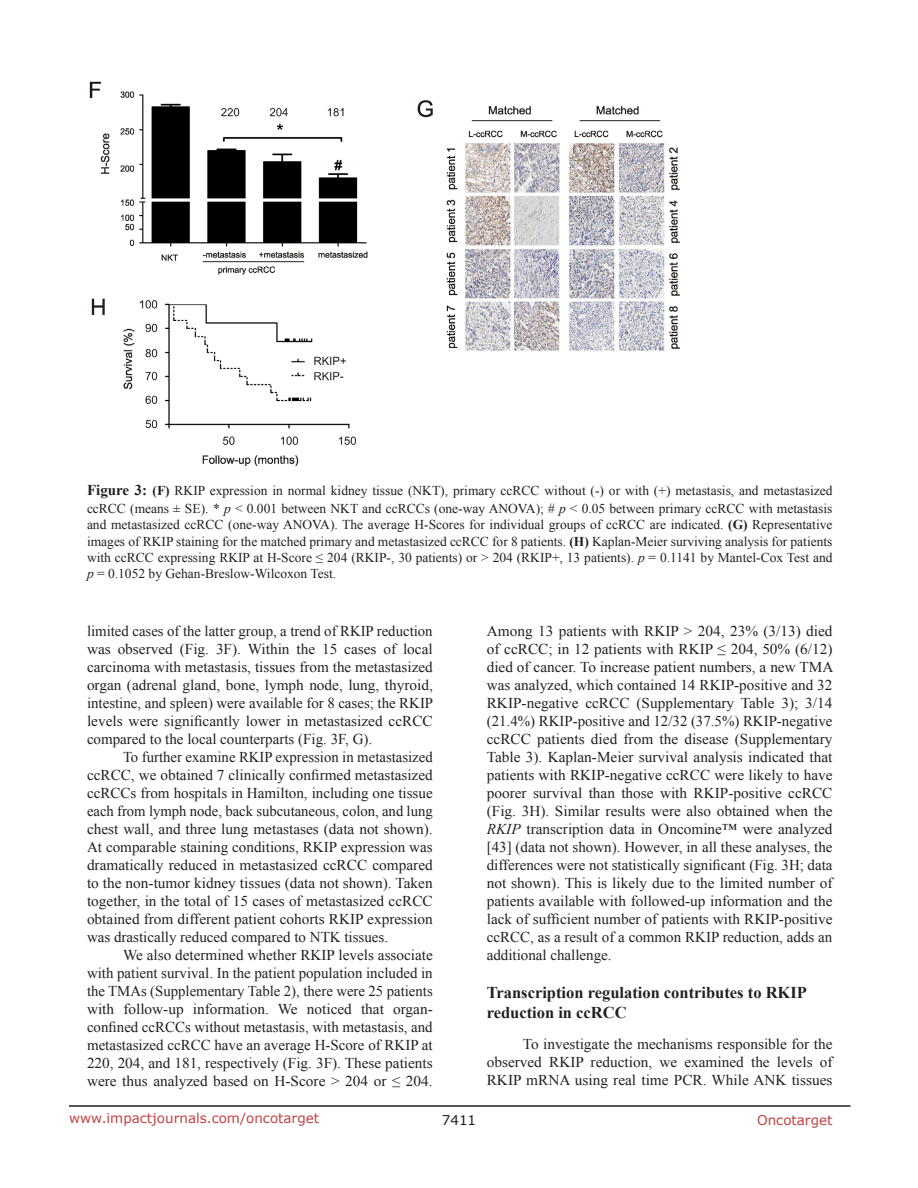
<style>
.page{position:relative;width:918px;height:1188px;background:#fff}
.page>*{position:absolute;margin:0;border:0;box-sizing:border-box;transform-origin:0 0}
.SubHeading{font:700 16.5px/19.8px "Times New Roman";color:#231f20}
.BodyText{font:15px/18px "Times New Roman";color:#231f20;text-align:justify}
.FigureText{font:13.5px/16.2px "Times New Roman";color:#231f20}
.t1{font:13.5px "Verdana";color:#c24141}
.t2{font:13.5px "Verdana";color:#231f20}
.s1{font-weight:700;font-size:15px}
.s2{font-weight:700}
.s3{font-style:italic}
</style>
<div class="page">
<hr style="left:69px;top:1105px;width:781px;height:2px;background:#231f20">
<img style="left:89px;top:81px;width:591px;height:384px">
<p class="FigureText" style="left:87px;top:482px;width:747px;line-height:18px"><span class="s1">Figure 3:</span> <span class="s2">(F)</span> RKIP expression in normal kidney tissue (NKT), primary ccRCC without (-) or with (+) metastasis, and metastasized ccRCC (means ± SE). * <span class="s3">p</span> &lt; 0.001 between NKT and ccRCCs (one-way ANOVA); # <span class="s3">p</span> &lt; 0.05 between primary ccRCC with metastasis</p>
<p class="FigureText" style="left:87px;top:517px;width:747px;text-align:justify">and metastasized ccRCC (one-way ANOVA). The average H-Scores for individual groups of ccRCC are indicated. <span class="s2">(G)</span> Representative images of RKIP staining for the matched primary and metastasized ccRCC for 8 patients. <span class="s2">(H)</span> Kaplan-Meier surviving analysis for patients with ccRCC expressing RKIP at H-Score ≤ 204 (RKIP-, 30 patients) or &gt; 204 (RKIP+, 13 patients). <span class="s3">p</span> = 0.1141 by Mantel-Cox Test and <span class="s3">p</span> = 0.1052 by Gehan-Breslow-Wilcoxon Test.</p>
<p class="BodyText" style="left:87px;top:622px;width:348px">limited cases of the latter group, a trend of RKIP reduction was observed (Fig. 3F). Within the 15 cases of local carcinoma with metastasis, tissues from the metastasized organ (adrenal gland, bone, lymph node, lung, thyroid, intestine, and spleen) were available for 8 cases; the RKIP levels were significantly lower in metastasized ccRCC compared to the local counterparts (Fig. 3F, G).</p>
<p class="BodyText" style="left:87px;top:748px;width:347px;text-indent:36px">To further examine RKIP expression in metastasized ccRCC, we obtained 7 clinically confirmed metastasized ccRCCs from hospitals in Hamilton, including one tissue each from lymph node, back subcutaneous, colon, and lung chest wall, and three lung metastases (data not shown).<br>At comparable staining conditions, RKIP expression was dramatically reduced in metastasized ccRCC compared to the non-tumor kidney tissues (data not shown). Taken together, in the total of 15 cases of metastasized ccRCC obtained from different patient cohorts RKIP expression was drastically reduced compared to NTK tissues.</p>
<p class="BodyText" style="left:87px;top:946px;width:347px;text-indent:36px">We also determined whether RKIP levels associate with patient survival. In the patient population included in the TMAs (Supplementary Table 2), there were 25 patients with follow-up information. We noticed that organ&shy;confined ccRCCs without metastasis, with metastasis, and metastasized ccRCC have an average H-Score of RKIP at 220, 204, and 181, respectively (Fig. 3F). These patients were thus analyzed based on H-Score &gt; 204 or ≤ 204.</p>
<p class="BodyText" style="left:487px;top:622px;width:348px">Among 13 patients with RKIP &gt; 204, 23% (3/13) died of ccRCC; in 12 patients with RKIP ≤ 204, 50% (6/12) died of cancer. To increase patient numbers, a new TMA was analyzed, which contained 14 RKIP-positive and 32<br>RKIP-negative ccRCC (Supplementary Table 3); 3/14 (21.4%) RKIP-positive and 12/32 (37.5%) RKIP-negative ccRCC patients died from the disease (Supplementary Table 3). Kaplan-Meier survival analysis indicated that patients with RKIP-negative ccRCC were likely to have poorer survival than those with RKIP-positive ccRCC (Fig. 3H). Similar results were also obtained when the <span class="s3">RKIP</span> transcription data in Oncomine™ were analyzed [43] (data not shown). However, in all these analyses, the differences were not statistically significant (Fig. 3H; data not shown). This is likely due to the limited number of patients available with followed-up information and the lack of sufficient number of patients with RKIP-positive ccRCC, as a result of a common RKIP reduction, adds an additional challenge.</p>
<p class="SubHeading" style="left:487px;top:982px;width:322px">Transcription regulation contributes to RKIP reduction in ccRCC</p>
<p class="BodyText" style="left:487px;top:1035px;width:347px;text-indent:36px">To investigate the mechanisms responsible for the observed RKIP reduction, we examined the levels of RKIP mRNA using real time PCR. While ANK tissues</p>
<p class="t1" style="left:69px;top:1109px;width:252px">www.impactjournals.com/oncotarget</p>
<p class="t2" style="left:442px;top:1111px;width:36px">7411</p>
<p class="t1" style="left:757px;top:1111px;width:77px">Oncotarget</p>
</div>
